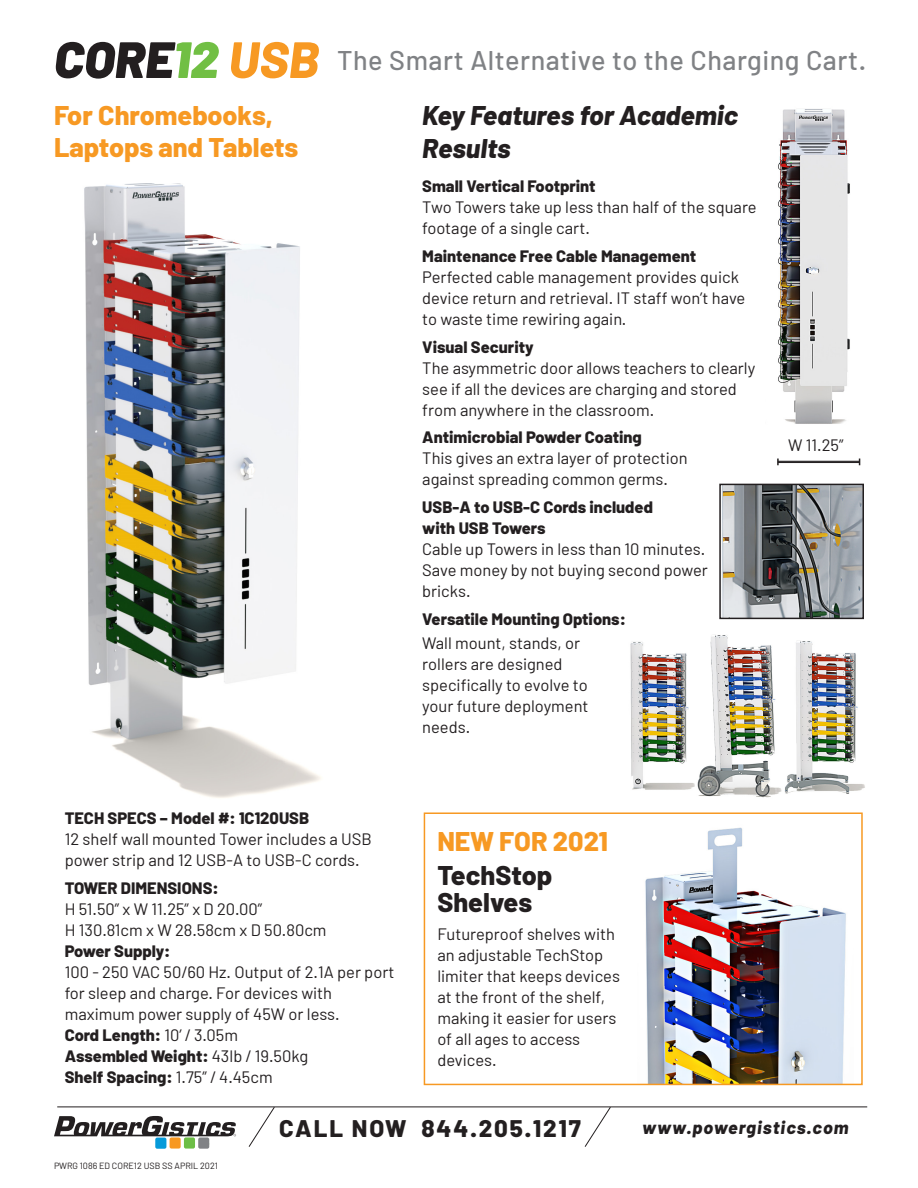
<style>
.page{position:relative;width:918px;height:1188px;background:#fff}
.page>*{position:absolute;margin:0;border:0;box-sizing:border-box;transform-origin:0 0}
.t1{font:italic 900 51px "Barlow";color:#231f20}
.Tech_Spec_header{font:800 27px/31.5px "Barlow";color:#f79923}
.t2{font:500 27px "Barlow";letter-spacing:.02em;color:#808285}
.t3{font:italic 800 27px/32.4px "Barlow";color:#231f20}
.t4{font:800 27px/27px "Barlow";color:#231f20}
.t5{font:800 24px "Barlow";letter-spacing:.08em;color:#231f20}
.t6{font:italic 800 18px "Barlow";letter-spacing:.06em;color:#231f20}
.Tech_specs_body{font:16.5px/21px "Barlow";color:#231f20}
.Tech_Spec_header-2{font:16.5px/21px "Barlow";color:#231f20}
.t7{font:800 16.5px/21px "Barlow";color:#231f20}
.t8{font:9px "Barlow";color:#231f20}
.s1{color:#71bf44}
.s2{font-weight:800;color:#f79923}
.s3{font-weight:800}
</style>
<div class="page">
<img style="left:630px;top:635px;width:235px;height:163px">
<svg style="left:54px;top:1116px;width:182px;height:20px"></svg>
<div style="left:170px;top:1137px;width:11px;height:12px;background:#f79822;border-radius:2px"></div>
<div style="left:184px;top:1137px;width:11px;height:12px;background:#6dbe46;border-radius:2px"></div>
<div style="left:198px;top:1137px;width:11px;height:12px;background:#808285;border-radius:2px"></div>
<div style="left:155px;top:1138px;width:11px;height:11px;background:#069ad9;border-radius:2px"></div>
<hr style="left:57px;top:1107px;width:810px;height:1px;background:#231f20">
<svg style="left:248px;top:1106px;width:27px;height:41px"></svg>
<svg style="left:584px;top:1106px;width:27px;height:41px"></svg>
<img style="left:722px;top:487px;width:139px;height:129px">
<div style="left:719px;top:484px;width:145px;height:135px;border:2px solid #231f20"></div>
<hr style="left:778px;top:461px;width:82px;height:1px;background:#231f20">
<hr style="left:778px;top:462px;width:82px;height:1px;background:#231f20">
<img style="left:84px;top:183px;width:237px;height:615px">
<img style="left:778px;top:109px;width:72px;height:315px">
<img style="left:645px;top:827px;width:201px;height:255px">
<div style="left:424px;top:812px;width:439px;height:273px;border:2px solid #f79923"></div>
<p class="t1" style="left:54px;top:28px;width:267px">CORE<span class="s1">12</span> <span class="s2">USB</span></p>
<p class="Tech_Spec_header" style="left:54px;top:100px;width:246px">For Chromebooks,<br>Laptops and Tablets</p>
<p class="t2" style="left:337px;top:43px;width:530px">The Smart Alternative to the Charging Cart.</p>
<p class="t3" style="left:422px;top:99px;width:317px">Key Features for Academic<br>Results</p>
<p class="t7" style="left:422px;top:176px;width:175px">Small Vertical Footprint</p>
<p class="Tech_specs_body" style="left:422px;top:196px;width:336px">Two Towers take up less than half of the square footage of a single cart.</p>
<p class="t7" style="left:422px;top:245px;width:276px">Maintenance Free Cable Management</p>
<p class="Tech_specs_body" style="left:422px;top:266px;width:325px">Perfected cable management provides quick device return and retrieval. IT staff won’t have to waste time rewiring again.</p>
<p class="t7" style="left:422px;top:336px;width:113px">Visual Security</p>
<p class="Tech_specs_body" style="left:422px;top:357px;width:335px">The asymmetric door allows teachers to clearly see if all the devices are charging and stored from anywhere in the classroom.</p>
<p class="t7" style="left:422px;top:427px;width:221px">Antimicrobial Powder Coating</p>
<p class="Tech_specs_body" style="left:422px;top:448px;width:267px">This gives an extra layer of protection against spreading common germs.</p>
<p class="t7" style="left:422px;top:497px;width:232px">USB-A to USB-C Cords included with USB Towers</p>
<p class="Tech_specs_body" style="left:422px;top:538px;width:287px">Cable up Towers in less than 10 minutes.<br>Save money by not buying second power bricks.</p>
<p class="t7" style="left:422px;top:608px;width:205px">Versatile Mounting Options:</p>
<p class="Tech_specs_body" style="left:422px;top:633px;width:168px">Wall mount, stands, or rollers are designed specifically to evolve to your future deployment needs.</p>
<p class="Tech_Spec_header-2" style="left:788px;top:434px;width:57px">W 11.25”</p>
<p class="Tech_Spec_header-2" style="left:65px;top:807px;width:309px"><span class="s3">TECH SPECS – Model #: 1C120USB<br></span>12 shelf wall mounted Tower includes a USB power strip and 12 USB-A to USB-C cords.</p>
<p class="Tech_Spec_header-2" style="left:65px;top:877px;width:199px"><span class="s3">TOWER DIMENSIONS:<br></span>H 51.50” x W 11.25” x D 20.00”</p>
<p class="Tech_Spec_header-2" style="left:65px;top:919px;width:263px">H 130.81cm x W 28.58cm x D 50.80cm</p>
<p class="Tech_specs_body" style="left:65px;top:940px;width:331px"><span class="s3">Power Supply:<br></span>100 - 250 VAC 50/60 Hz. Output of 2.1A per port for sleep and charge. For devices with maximum power supply of 45W or less.<br><span class="s3">Cord Length:</span> 10’ / 3.05m<br><span class="s3">Assembled Weight:</span> 43lb / 19.50kg<br><span class="s3">Shelf Spacing:</span> 1.75” / 4.45cm</p>
<p class="Tech_Spec_header" style="left:437px;top:826px;width:172px">NEW FOR 2021</p>
<p class="t4" style="left:437px;top:862px;width:116px">TechStop<br>Shelves</p>
<p class="Tech_specs_body" style="left:437px;top:923px;width:184px">Futureproof shelves with an adjustable TechStop limiter that keeps devices at the front of the shelf, making it easier for users of all ages to access devices.</p>
<p class="t8" style="left:54px;top:1160px;width:165px">PWRG 1086 ED CORE12 USB SS APRIL 2021</p>
<p class="t5" style="left:279px;top:1114px;width:303px">CALL NOW 844.205.1217</p>
<p class="t6" style="left:642px;top:1116px;width:208px">www.powergistics.com</p>
</div>
